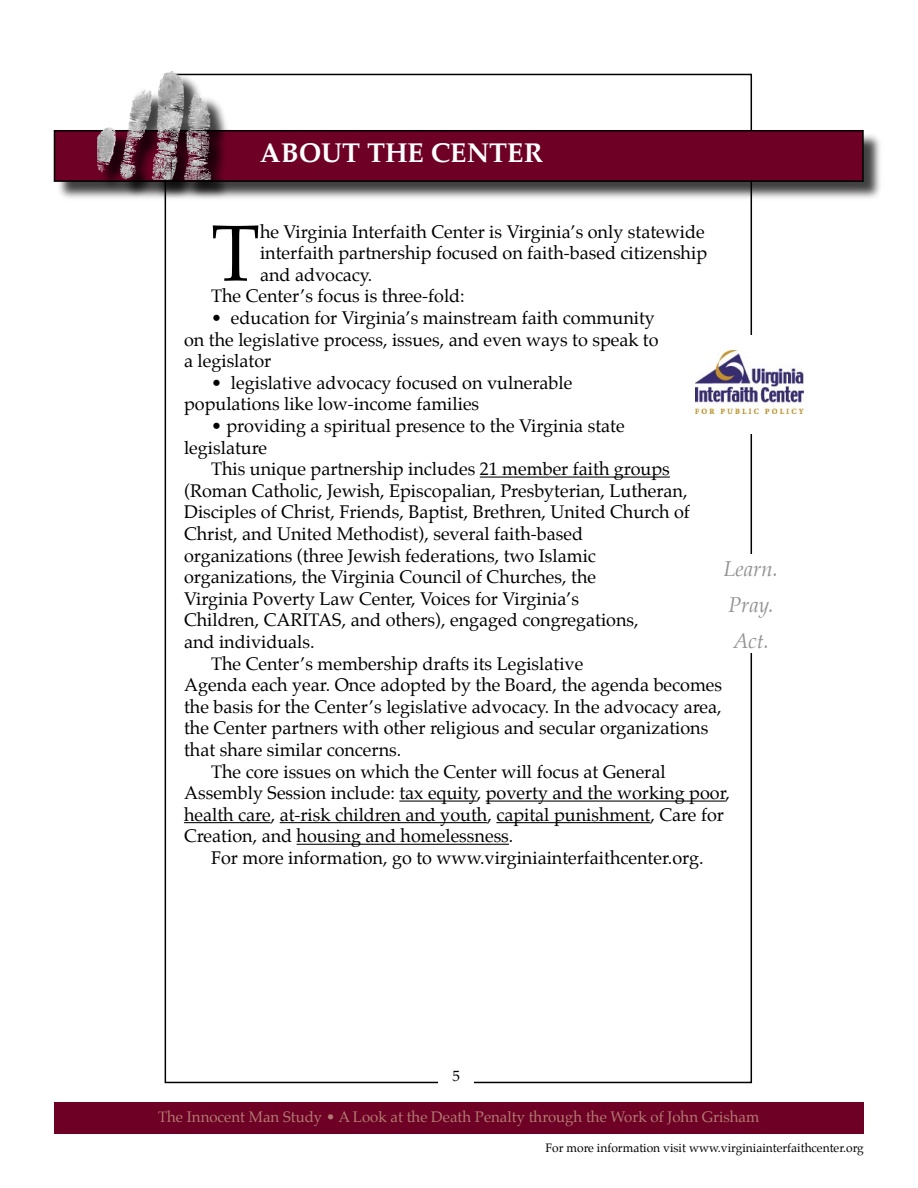
<style>
.page{position:relative;width:918px;height:1188px;background:#fff}
.page>*{position:absolute;margin:0;border:0;box-sizing:border-box;transform-origin:0 0}
.t1{font:79.8px "Palatino";color:#000}
.t2{font:700 27px "Palatino";color:#fff}
.t3{font:italic 21px/36px "Palatino";color:#939393}
.t4{font:18px/21.6px "Palatino";color:#000}
.t5{font:15px "Palatino";color:#b17c70}
.t6{font:15px "Palatino";color:#000}
.t7{font:12px "Palatino";color:#000}
</style>
<div class="page">
<hr style="left:480px;top:477px;width:190px;height:1px;background:#000">
<hr style="left:399px;top:801px;width:78px;height:1px;background:#000">
<hr style="left:486px;top:801px;width:240px;height:1px;background:#000">
<hr style="left:184px;top:822px;width:87px;height:1px;background:#000">
<hr style="left:280px;top:822px;width:207px;height:1px;background:#000">
<hr style="left:496px;top:822px;width:154px;height:1px;background:#000">
<hr style="left:297px;top:844px;width:212px;height:1px;background:#000">
<div style="left:54px;top:1103px;width:810px;height:31px;background:#6e0025"></div>
<div style="left:55px;top:131px;width:829px;height:71px;background:#000;opacity:.75"></div>
<div style="left:54px;top:131px;width:809px;height:50px;background:#6e0025"></div>
<div style="left:54px;top:130px;width:810px;height:52px;border:2px solid #000"></div>
<div style="left:98px;top:72px;width:134px;height:127px;background:#000;opacity:.75"></div>
<img style="left:171px;top:71px;width:13px;height:29px">
<img style="left:695px;top:350px;width:108px;height:64px">
<h2 class="t2" style="left:260px;top:136px;width:285px">ABOUT THE CENTER</h2>
<h1 class="t1" style="left:211px;top:201px;width:50px">T</h1>
<p class="t4" style="left:260px;top:222px;width:446px">he Virginia Interfaith Center is Virginia’s only statewide</p>
<p class="t4" style="left:260px;top:244px;width:449px">interfaith partnership focused on faith-based citizenship</p>
<p class="t4" style="left:260px;top:265px;width:114px">and advocacy.</p>
<p class="t4" style="left:211px;top:287px;width:255px">The Center’s focus is three-fold:</p>
<p class="t4" style="left:184px;top:309px;width:476px;text-indent:27px">• education for Virginia’s mainstream faith community on the legislative process, issues, and even ways to speak to a legislator</p>
<p class="t4" style="left:184px;top:373px;width:390px;text-indent:27px">• legislative advocacy focused on vulnerable populations like low-income families</p>
<p class="t4" style="left:184px;top:417px;width:442px;text-indent:27px">• providing a spiritual presence to the Virginia state legislature</p>
<p class="t4" style="left:211px;top:460px;width:460px">This unique partnership includes 21 member faith groups</p>
<p class="t4" style="left:184px;top:481px;width:505px">(Roman Catholic, Jewish, Episcopalian, Presbyterian, Lutheran,</p>
<p class="t4" style="left:184px;top:503px;width:507px">Disciples of Christ, Friends, Baptist, Brethren, United Church of</p>
<p class="t4" style="left:184px;top:525px;width:400px">Christ, and United Methodist), several faith-based</p>
<p class="t4" style="left:184px;top:546px;width:413px">organizations (three Jewish federations, two Islamic</p>
<p class="t4" style="left:184px;top:568px;width:414px">organizations, the Virginia Council of Churches, the</p>
<p class="t4" style="left:184px;top:589px;width:396px">Virginia Poverty Law Center, Voices for Virginia’s</p>
<p class="t4" style="left:184px;top:611px;width:456px">Children, CARITAS, and others), engaged congregations,</p>
<p class="t4" style="left:184px;top:633px;width:132px">and individuals.</p>
<p class="t4" style="left:211px;top:654px;width:374px">The Center’s membership drafts its Legislative</p>
<p class="t4" style="left:184px;top:676px;width:540px">Agenda each year. Once adopted by the Board, the agenda becomes</p>
<p class="t4" style="left:184px;top:697px;width:539px">the basis for the Center’s legislative advocacy. In the advocacy area,</p>
<p class="t4" style="left:184px;top:719px;width:526px">the Center partners with other religious and secular organizations</p>
<p class="t4" style="left:184px;top:741px;width:219px">that share similar concerns.</p>
<p class="t4" style="left:211px;top:762px;width:456px">The core issues on which the Center will focus at General</p>
<p class="t4" style="left:184px;top:784px;width:547px">Assembly Session include: tax equity, poverty and the working poor,</p>
<p class="t4" style="left:184px;top:805px;width:541px">health care, at-risk children and youth, capital punishment, Care for</p>
<p class="t4" style="left:184px;top:827px;width:331px">Creation, and housing and homelessness.</p>
<p class="t4" style="left:211px;top:849px;width:494px">For more information, go to www.virginiainterfaithcenter.org.</p>
<p class="t3" style="left:724px;top:553px;width:56px">Learn.<br>Pray.<br>Act.</p>
<p class="t6" style="left:452px;top:1066px;width:9px">5</p>
<p class="t5" style="left:158px;top:1107px;width:603px">The Innocent Man Study • A Look at the Death Penalty through the Work of John Grisham</p>
<p class="t7" style="left:546px;top:1140px;width:320px">For more information visit www.virginiainterfaithcenter.org</p>
</div>
